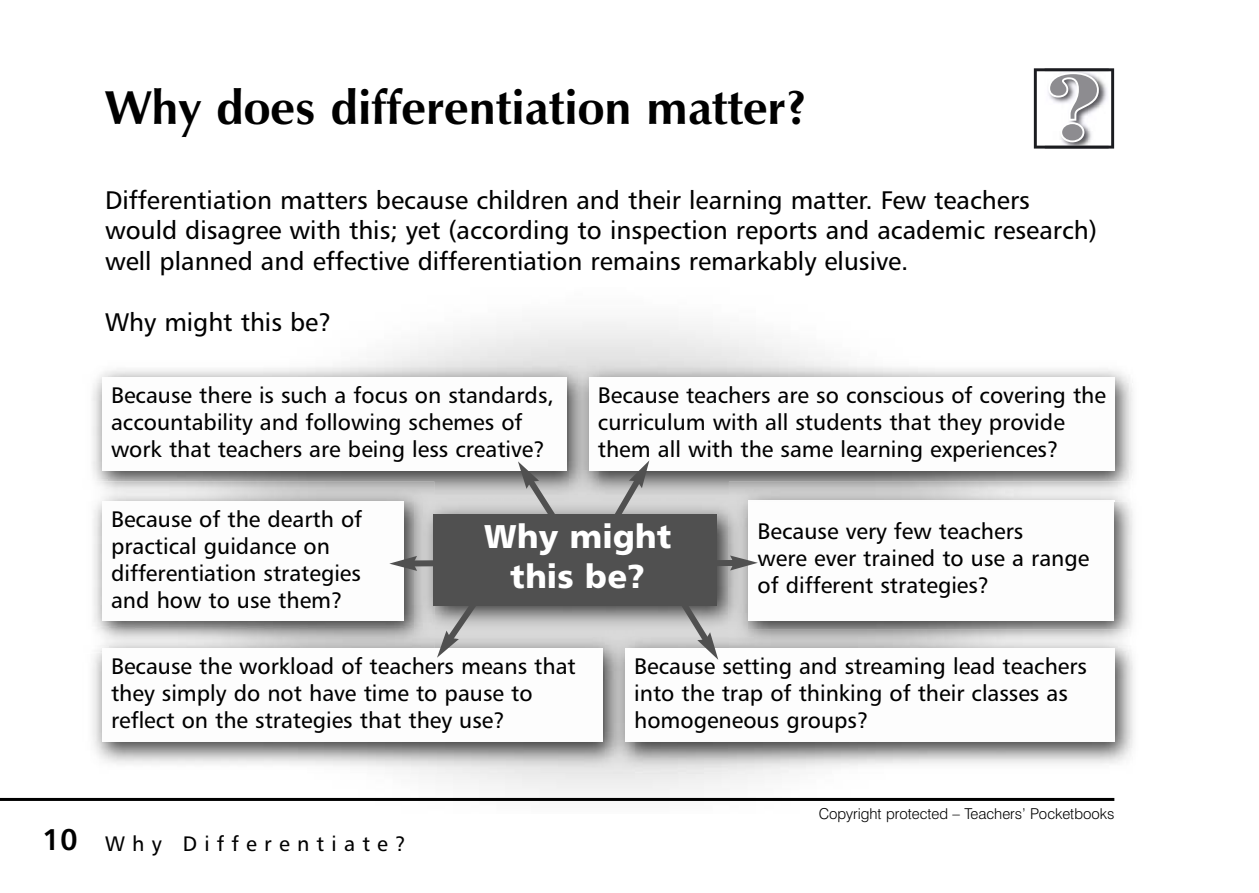
<style>
.page{position:relative;width:1259px;height:893px;background:#fff}
.page>*{position:absolute;margin:0;border:0;box-sizing:border-box;transform-origin:0 0}
.t1{font:700 48px "Zapf Humanist 601 BT";color:#000}
.t2{font:33px/39.6px "Humanist 777 BT Black B";color:#fff;text-align:center}
.t3{font:25.5px/30.6px "Humanist 777 BT Roman B";color:#000}
.t4{font:22.5px/27px "Humanist 777 BT Roman B";color:#000}
.t5{font:21px "Humanist 777 BT Roman B";letter-spacing:.345em;color:#000}
.t6{font:300 15px "Swiss 721 BT";color:#000}
.s1{font-family:"Humanist 777 BT Bold B";font-size:30px}
</style>
<div class="page">
<hr style="left:0;top:798px;width:1114px;height:3px;background:#000">
<svg style="left:1034px;top:68px;width:80px;height:81px"></svg>
<img style="left:90px;top:358px;width:479px;height:138px">
<div style="left:102px;top:377px;width:464px;height:93px;background:#fdfdfd"></div>
<img style="left:91px;top:502px;width:1041px;height:127px">
<img style="left:90px;top:481px;width:344px;height:21px">
<div style="left:102px;top:501px;width:301px;height:120px;background:#fdfdfd"></div>
<div style="left:433px;top:514px;width:284px;height:92px;background:#505050"></div>
<img style="left:1132px;top:390px;width:1px;height:356px">
<div style="left:748px;top:501px;width:366px;height:120px;background:#fdfdfd"></div>
<img style="left:89px;top:629px;width:640px;height:144px">
<img style="left:89px;top:629px;width:345px;height:23px">
<img style="left:414px;top:629px;width:192px;height:8px">
<div style="left:102px;top:648px;width:501px;height:94px;background:#fdfdfd"></div>
<img style="left:729px;top:652px;width:403px;height:121px">
<img style="left:729px;top:629px;width:18px;height:8px">
<div style="left:625px;top:648px;width:489px;height:94px;background:#fdfdfd"></div>
<img style="left:569px;top:358px;width:563px;height:138px">
<img style="left:729px;top:481px;width:404px;height:21px">
<img style="left:748px;top:501px;width:366px;height:1px">
<div style="left:589px;top:377px;width:525px;height:93px;background:#fdfdfd"></div>
<svg style="left:518px;top:461px;width:43px;height:53px"></svg>
<div style="left:412px;top:560px;width:34px;height:6px;background:#505050"></div>
<svg style="left:389px;top:556px;width:28px;height:15px"></svg>
<div style="left:702px;top:560px;width:33px;height:6px;background:#505050"></div>
<svg style="left:730px;top:555px;width:28px;height:15px"></svg>
<svg style="left:608px;top:461px;width:41px;height:53px"></svg>
<svg style="left:674px;top:593px;width:44px;height:67px"></svg>
<svg style="left:437px;top:606px;width:48px;height:52px"></svg>
<h1 class="t1" style="left:105px;top:83px;width:703px">Why does differentiation matter?</h1>
<p class="t3" style="left:105px;top:187px;width:993px">Differentiation matters because children and their learning matter. Few teachers would disagree with this; yet (according to inspection reports and academic research) well planned and effective differentiation remains remarkably elusive.</p>
<p class="t3" style="left:105px;top:309px;width:228px">Why might this be?</p>
<p class="t4" style="left:111px;top:383px;width:444px">Because there is such a focus on standards, accountability and following schemes of work that teachers are being less creative?</p>
<p class="t4" style="left:598px;top:383px;width:509px">Because teachers are so conscious of covering the curriculum with all students that they provide them all with the same learning experiences?</p>
<p class="t4" style="left:111px;top:507px;width:253px">Because of the dearth of practical guidance on differentiation strategies and how to use them?</p>
<h2 class="t2" style="left:484px;top:518px;width:189px">Why might this be?</h2>
<p class="t4" style="left:757px;top:519px;width:333px">Because very few teachers<br>were ever trained to use a range of different strategies?</p>
<p class="t4" style="left:111px;top:655px;width:466px">Because the workload of teachers means that they simply do not have time to pause to reflect on the strategies that they use?</p>
<p class="t4" style="left:634px;top:655px;width:454px">Because setting and streaming lead teachers into the trap of thinking of their classes as homogeneous groups?</p>
<p class="t5" style="left:42px;top:835px;width:365px"><span class="s1">10</span> Why Differentiate?</p>
<p class="t6" style="left:818px;top:806px;width:297px">Copyright protected – Teachers’ Pocketbooks</p>
</div>
